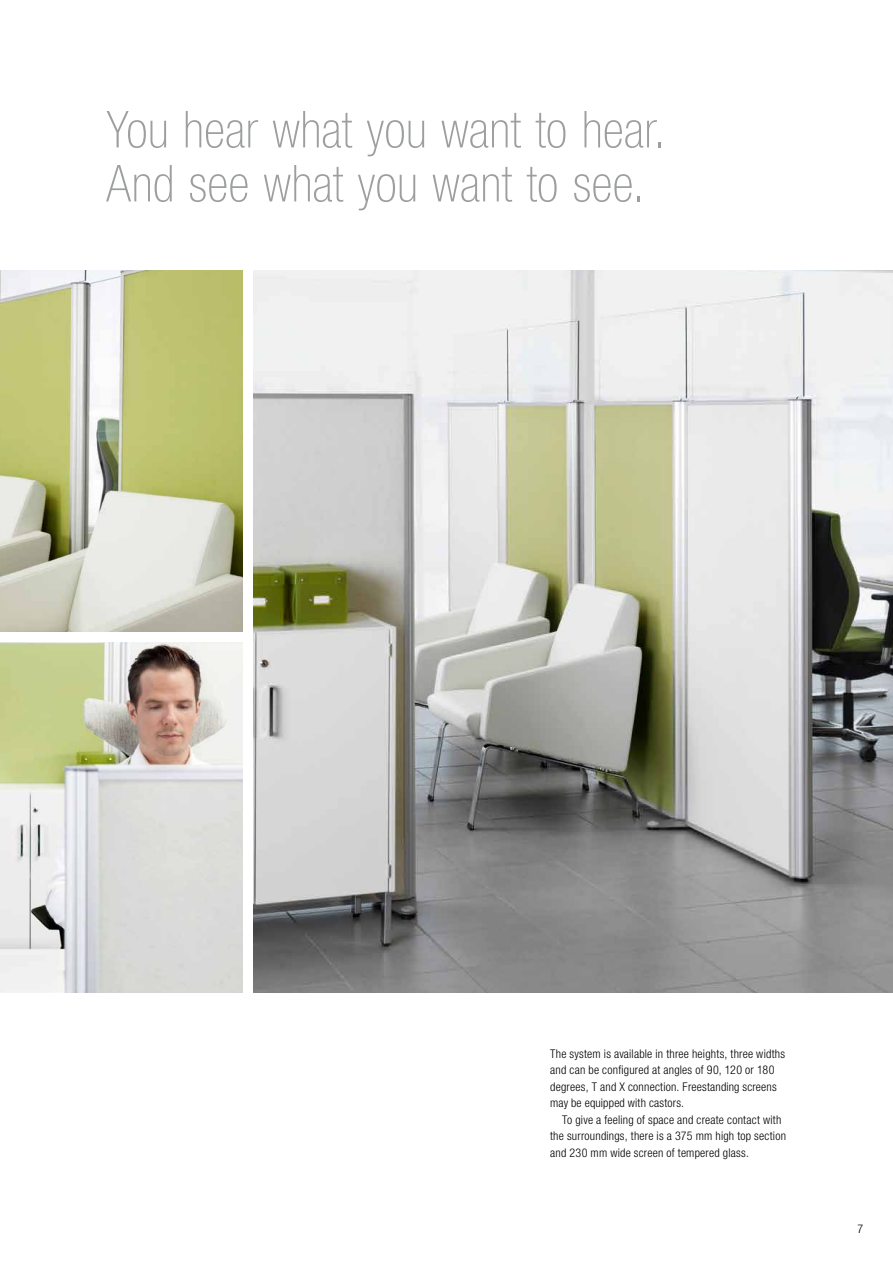
<style>
.page{position:relative;width:893px;height:1263px;background:#fff}
.page>*{position:absolute;margin:0;border:0;box-sizing:border-box;transform-origin:0 0}
.t1{font:100 condensed 51px/54px "Helvetica Neue";letter-spacing:.005em;color:#9c9e9f}
.t2{font:300 condensed 12px/16.5px "Helvetica Neue";letter-spacing:.015em;color:#000}
.t3{font:300 condensed 12px "Helvetica Neue";color:#000}
</style>
<div class="page">
<img style="left:253px;top:270px;width:640px;height:723px">
<img style="left:0;top:270px;width:242px;height:361px">
<img style="left:0;top:642px;width:242px;height:351px">
<h1 class="t1" style="left:106px;top:102px;width:560px">You hear what you want to hear.<br>And see what you want to see.</h1>
<p class="t2" style="left:550px;top:1045px;width:236px">The system is available in three heights, three widths and can be configured at angles of 90, 120 or 180 degrees, T and X connection. Freestanding screens may be equipped with castors.</p>
<p class="t2" style="left:550px;top:1111px;width:237px;text-indent:12px">To give a feeling of space and create contact with the surroundings, there is a 375 mm high top section and 230 mm wide screen of tempered glass.</p>
<p class="t3" style="left:857px;top:1222px;width:7px">7</p>
</div>
